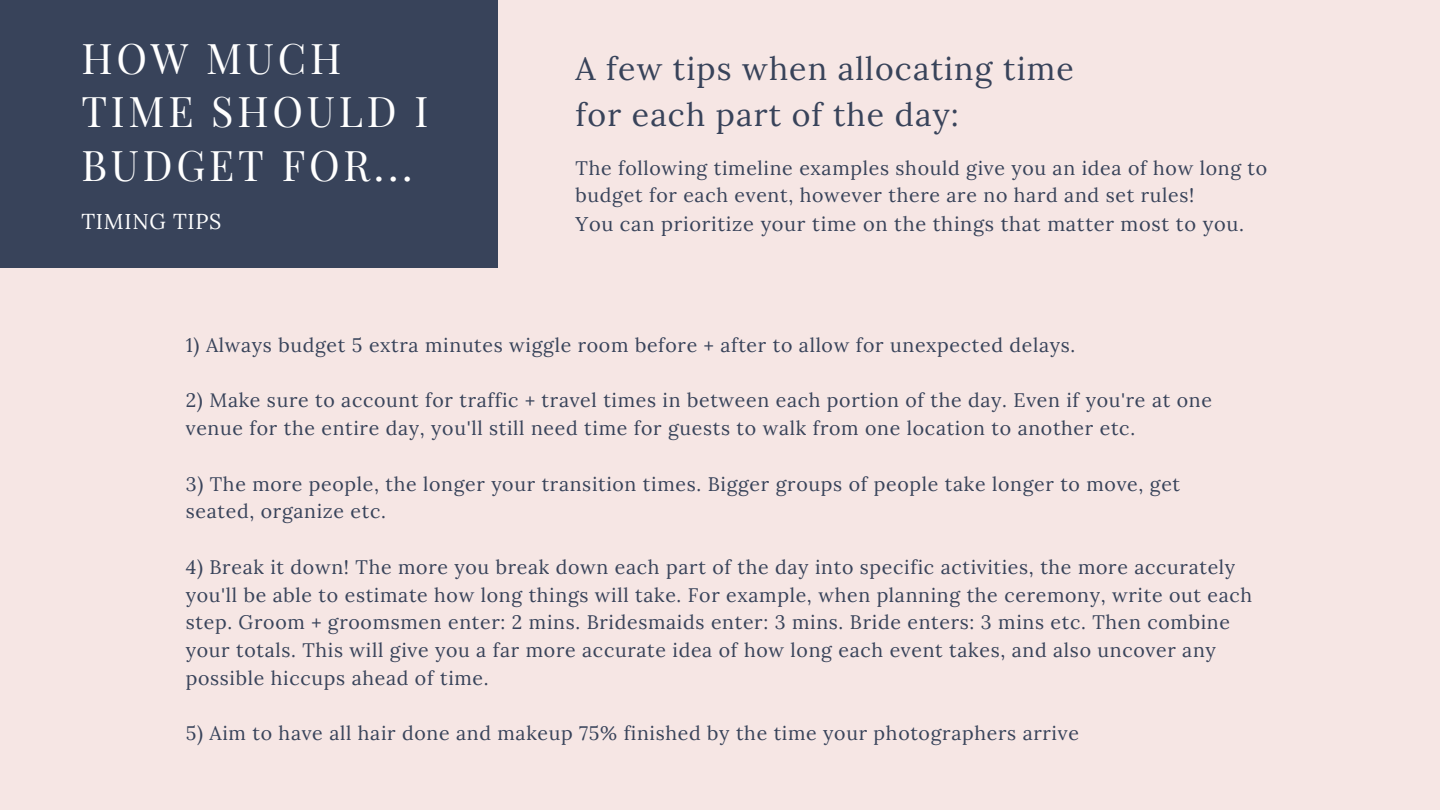
<style>
.page{position:relative;width:1440px;height:810px;background:#f6e6e4}
.page>*{position:absolute;margin:0;border:0;box-sizing:border-box;transform-origin:0 0}
.t1{font:41.4px/53.4px "Playfair Display";letter-spacing:.09em;color:#fff}
.t2{font:32px/45.8px "Lora";letter-spacing:.035em;color:#38435a}
.t3{font:21.5px "Lora";letter-spacing:.035em;color:#fff}
.t4{font:20px "Lora";letter-spacing:.035em;color:#38435a}
.t5{font:19.5px/27.8px "Lora";letter-spacing:.035em;color:#38435a}
</style>
<div class="page">
<div style="left:0;top:0;width:497px;height:267px;background:#38435a"></div>
<h1 class="t1" style="left:81px;top:30px;width:349px">HOW MUCH<br>TIME SHOULD I<br>BUDGET FOR...</h1>
<p class="t3" style="left:81px;top:208px;width:142px">TIMING TIPS</p>
<h2 class="t2" style="left:576px;top:46px;width:500px">A few tips when allocating time for each part of the day:</h2>
<p class="t5" style="left:576px;top:154px;width:693px">The following timeline examples should give you an idea of how long to budget for each event, however there are no hard and set rules!</p>
<p class="t4" style="left:576px;top:211px;width:670px">You can prioritize your time on the things that matter most to you.</p>
<p class="t5" style="left:186px;top:331px;width:891px">1) Always budget 5 extra minutes wiggle room before + after to allow for unexpected delays.</p>
<p class="t5" style="left:186px;top:386px;width:1028px">2) Make sure to account for traffic + travel times in between each portion of the day. Even if you're at one venue for the entire day, you'll still need time for guests to walk from one location to another etc.</p>
<p class="t5" style="left:186px;top:470px;width:996px">3) The more people, the longer your transition times. Bigger groups of people take longer to move, get seated, organize etc.</p>
<p class="t5" style="left:186px;top:553px;width:1068px">4) Break it down! The more you break down each part of the day into specific activities, the more accurately you'll be able to estimate how long things will take. For example, when planning the ceremony, write out each step. Groom + groomsmen enter: 2 mins. Bridesmaids enter: 3 mins. Bride enters: 3 mins etc. Then combine your totals. This will give you a far more accurate idea of how long each event takes, and also uncover any possible hiccups ahead of time.</p>
<p class="t5" style="left:186px;top:719px;width:895px">5) Aim to have all hair done and makeup 75% finished by the time your photographers arrive</p>
</div>
